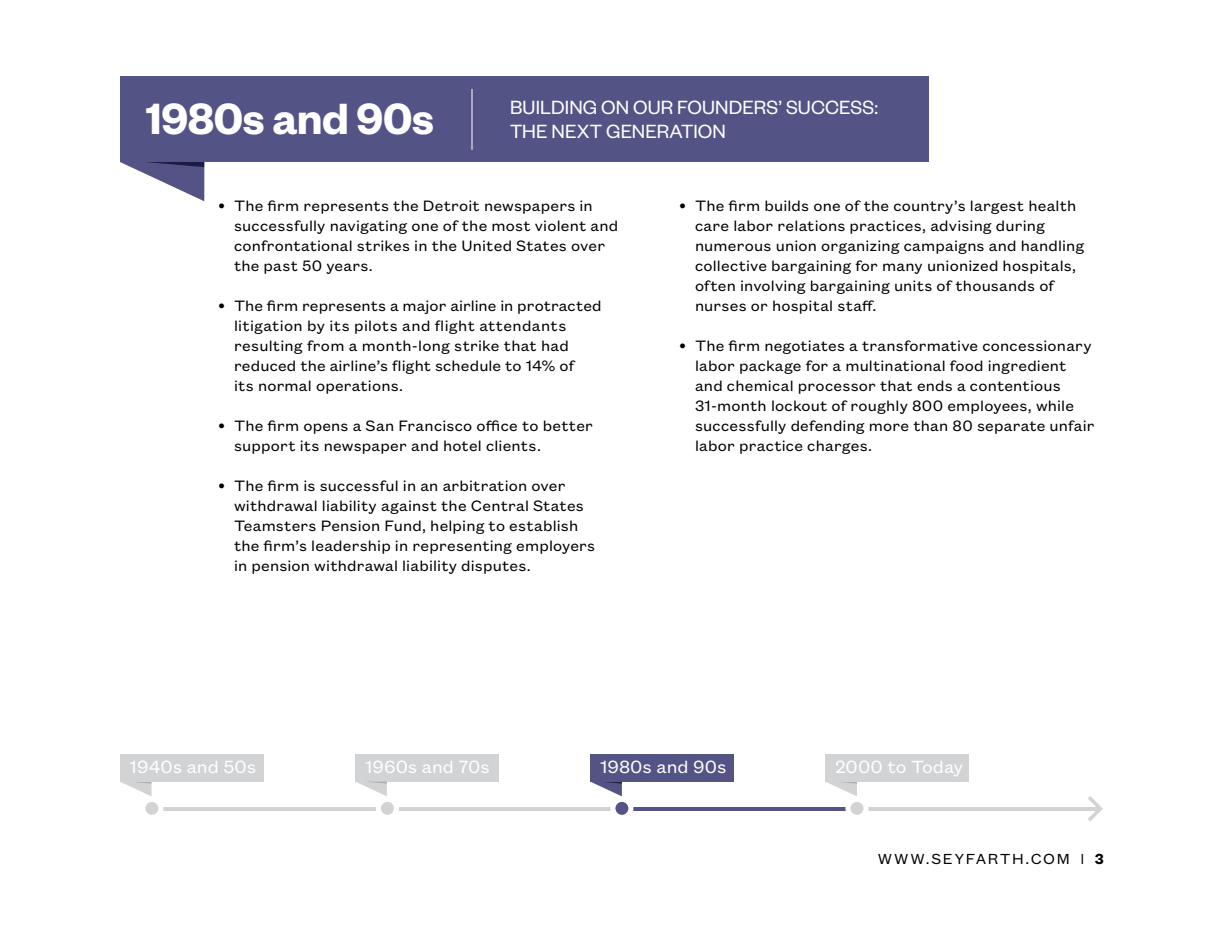
<style>
.page{position:relative;width:1224px;height:936px;background:#fff}
.page>*{position:absolute;margin:0;border:0;box-sizing:border-box;transform-origin:0 0}
.Heading_2{font:600 48px "Founders Grotesk";letter-spacing:-.01em;color:#fff}
.Heading_2-2{font:21px/24px "Founders Grotesk";letter-spacing:.01em;color:#fff}
.Heading_2-3{font:19.4px "Founders Grotesk Text";color:#fff}
.t1{font:16.4px/20px "Founders Grotesk Text";letter-spacing:.01em;color:#000}
.t2{font:16px "Founders Grotesk Text";letter-spacing:.095em;color:#000}
.s1{font-size:20px}
.s2{font-weight:600}
</style>
<div class="page">
<div style="left:120px;top:77px;width:808px;height:85px;background:#535386"></div>
<svg style="left:120px;top:162px;width:84px;height:39px"></svg>
<hr style="left:472px;top:89px;width:1px;height:61px;background:#fff">
<hr style="left:622px;top:807px;width:235px;height:4px;background:#535386">
<hr style="left:857px;top:807px;width:241px;height:4px;background:#d1d3d4">
<hr style="left:151px;top:807px;width:236px;height:4px;background:#d1d3d4">
<hr style="left:387px;top:807px;width:235px;height:4px;background:#d1d3d4">
<div style="left:143px;top:799px;width:18px;height:18px;background:#d1d3d4;border-radius:50%"></div>
<div style="left:140px;top:797px;width:23px;height:23px;border:5px solid #fff;border-radius:50%"></div>
<div style="left:378px;top:799px;width:18px;height:18px;background:#d1d3d4;border-radius:50%"></div>
<div style="left:376px;top:797px;width:23px;height:23px;border:5px solid #fff;border-radius:50%"></div>
<div style="left:613px;top:799px;width:18px;height:18px;background:#535386;border-radius:50%"></div>
<div style="left:610px;top:797px;width:23px;height:23px;border:5px solid #fff;border-radius:50%"></div>
<div style="left:848px;top:799px;width:18px;height:18px;background:#d1d3d4;border-radius:50%"></div>
<div style="left:845px;top:797px;width:23px;height:23px;border:5px solid #fff;border-radius:50%"></div>
<svg style="left:121px;top:782px;width:31px;height:14px"></svg>
<div style="left:120px;top:754px;width:144px;height:28px;background:#d1d3d4"></div>
<div style="left:355px;top:754px;width:144px;height:28px;background:#d1d3d4"></div>
<svg style="left:357px;top:781px;width:30px;height:15px"></svg>
<svg style="left:591px;top:782px;width:31px;height:14px"></svg>
<div style="left:590px;top:754px;width:144px;height:28px;background:#535386"></div>
<svg style="left:827px;top:782px;width:30px;height:14px"></svg>
<div style="left:825px;top:754px;width:144px;height:28px;background:#d1d3d4"></div>
<svg style="left:1088px;top:796px;width:15px;height:25px"></svg>
<p class="Heading_2" style="left:146px;top:89px;width:290px">1980s and 90s</p>
<p class="Heading_2-2" style="left:510px;top:94px;width:370px">BUILDING ON OUR FOUNDERS’ SUCCESS:<br>THE NEXT GENERATION</p>
<p class="t1" style="left:234px;top:194px;width:386px;text-indent:-16px"><span class="s1">•</span> The firm represents the Detroit newspapers in successfully navigating one of the most violent and confrontational strikes in the United States over the past 50 years.</p>
<p class="t1" style="left:234px;top:294px;width:369px;text-indent:-16px"><span class="s1">•</span> The firm represents a major airline in protracted litigation by its pilots and flight attendants resulting from a month-long strike that had reduced the airline’s flight schedule to 14% of<br>its normal operations.</p>
<p class="t1" style="left:234px;top:414px;width:361px;text-indent:-16px"><span class="s1">•</span> The firm opens a San Francisco office to better support its newspaper and hotel clients.</p>
<p class="t1" style="left:234px;top:474px;width:363px;text-indent:-16px"><span class="s1">•</span> The firm is successful in an arbitration over withdrawal liability against the Central States Teamsters Pension Fund, helping to establish the firm’s leadership in representing employers in pension withdrawal liability disputes.</p>
<p class="t1" style="left:695px;top:194px;width:391px;text-indent:-16px"><span class="s1">•</span> The firm builds one of the country’s largest health care labor relations practices, advising during numerous union organizing campaigns and handling collective bargaining for many unionized hospitals, often involving bargaining units of thousands of nurses or hospital staff.</p>
<p class="t1" style="left:695px;top:334px;width:401px;text-indent:-16px"><span class="s1">•</span> The firm negotiates a transformative concessionary labor package for a multinational food ingredient and chemical processor that ends a contentious 31-month lockout of roughly 800 employees, while successfully defending more than 80 separate unfair labor practice charges.</p>
<p class="Heading_2-3" style="left:130px;top:754px;width:128px">1940s and 50s</p>
<p class="Heading_2-3" style="left:365px;top:754px;width:127px">1960s and 70s</p>
<p class="Heading_2-3" style="left:600px;top:754px;width:128px">1980s and 90s</p>
<p class="Heading_2-3" style="left:835px;top:754px;width:130px">2000 to Today</p>
<p class="t2" style="left:878px;top:848px;width:228px">WWW.SEYFARTH.COM | <span class="s2">3</span></p>
</div>
